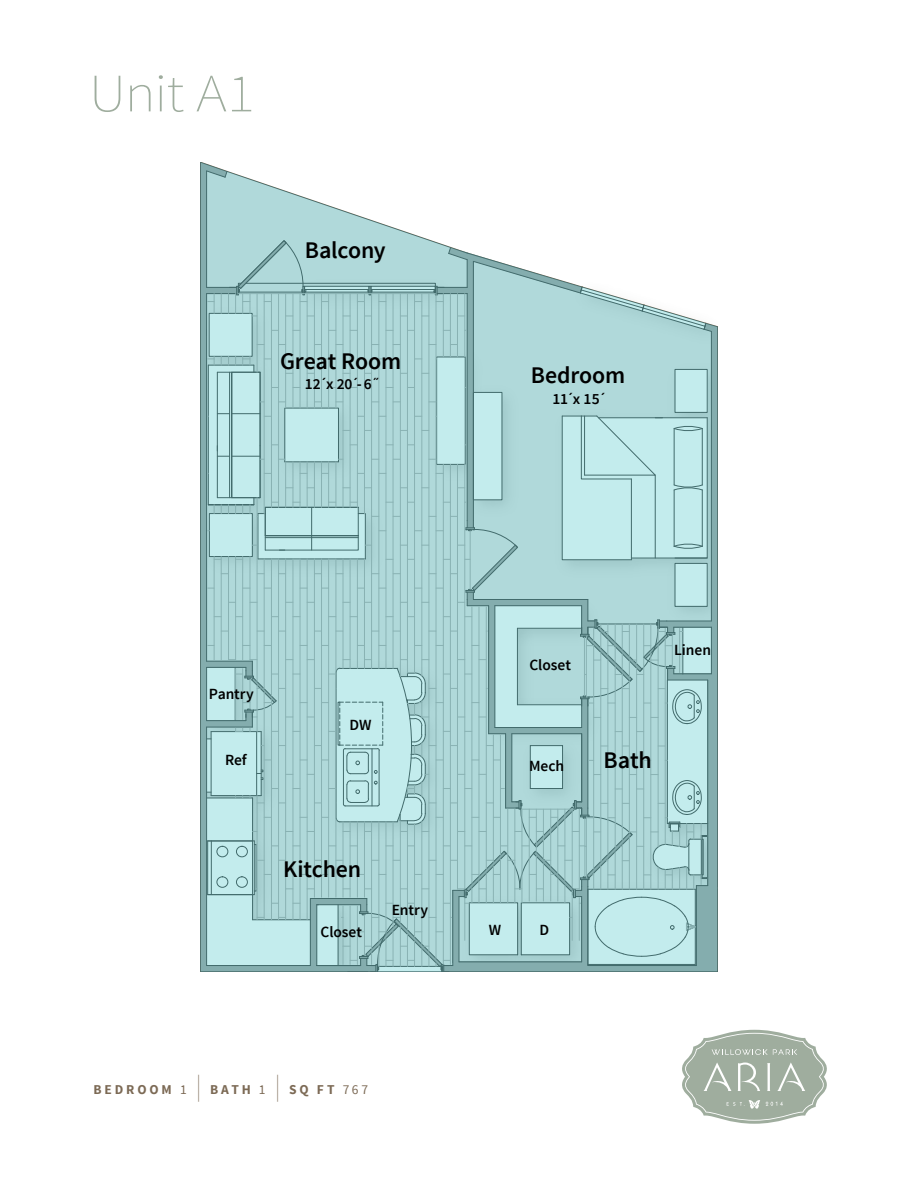
<style>
.page{position:relative;width:918px;height:1188px;background:#fff}
.page>*{position:absolute;margin:0;border:0;box-sizing:border-box;transform-origin:0 0}
.t1{font:200 54px "Source Sans Pro";letter-spacing:-.02em;color:#9fad9e;scale:1.1 1}
.t2{font:600 23.85px "Source Sans Pro";letter-spacing:-.005em;color:#000}
.t3{font:600 15.45px "Source Sans Pro";letter-spacing:-.005em;color:#000}
.t4{font:700 13.5px "Source Sans Pro";letter-spacing:.21em;color:#7c6a55}
.s1{font-weight:400}
.s2{font-weight:400;font-size:27px}
</style>
<div class="page">
<svg style="left:682px;top:1030px;width:145px;height:94px"></svg>
<svg style="left:200px;top:162px;width:518px;height:810px;background:#b2d7d8"></svg>
<h1 class="t1" style="left:89px;top:61px;width:153px">Unit A1</h1>
<h2 class="t2" style="left:305px;top:235px;width:82px">Balcony</h2>
<h2 class="t2" style="left:280px;top:346px;width:123px">Great Room</h2>
<p class="t3" style="left:305px;top:374px;width:76px">12´x 20´- 6˝</p>
<h2 class="t2" style="left:531px;top:360px;width:96px">Bedroom</h2>
<p class="t3" style="left:553px;top:389px;width:56px">11´x 15´</p>
<p class="t3" style="left:209px;top:684px;width:47px">Pantry</p>
<p class="t3" style="left:225px;top:751px;width:23px">Ref</p>
<p class="t3" style="left:349px;top:715px;width:23px">DW</p>
<h2 class="t2" style="left:283px;top:854px;width:80px">Kitchen</h2>
<p class="t3" style="left:321px;top:922px;width:43px">Closet</p>
<p class="t3" style="left:392px;top:900px;width:38px">Entry</p>
<p class="t4" style="left:94px;top:1080px;width:276px">BEDROOM <span class="s1">1</span> <span class="s2">|</span> BATH <span class="s1">1</span> <span class="s2">|</span> SQ FT <span class="s1">767</span></p>
<p class="t3" style="left:529px;top:655px;width:43px">Closet</p>
<p class="t3" style="left:529px;top:757px;width:37px">Mech</p>
<p class="t3" style="left:674px;top:640px;width:38px">Linen</p>
<h2 class="t2" style="left:604px;top:745px;width:50px">Bath</h2>
<p class="t3" style="left:489px;top:920px;width:14px">W</p>
<p class="t3" style="left:539px;top:920px;width:11px">D</p>
</div>
